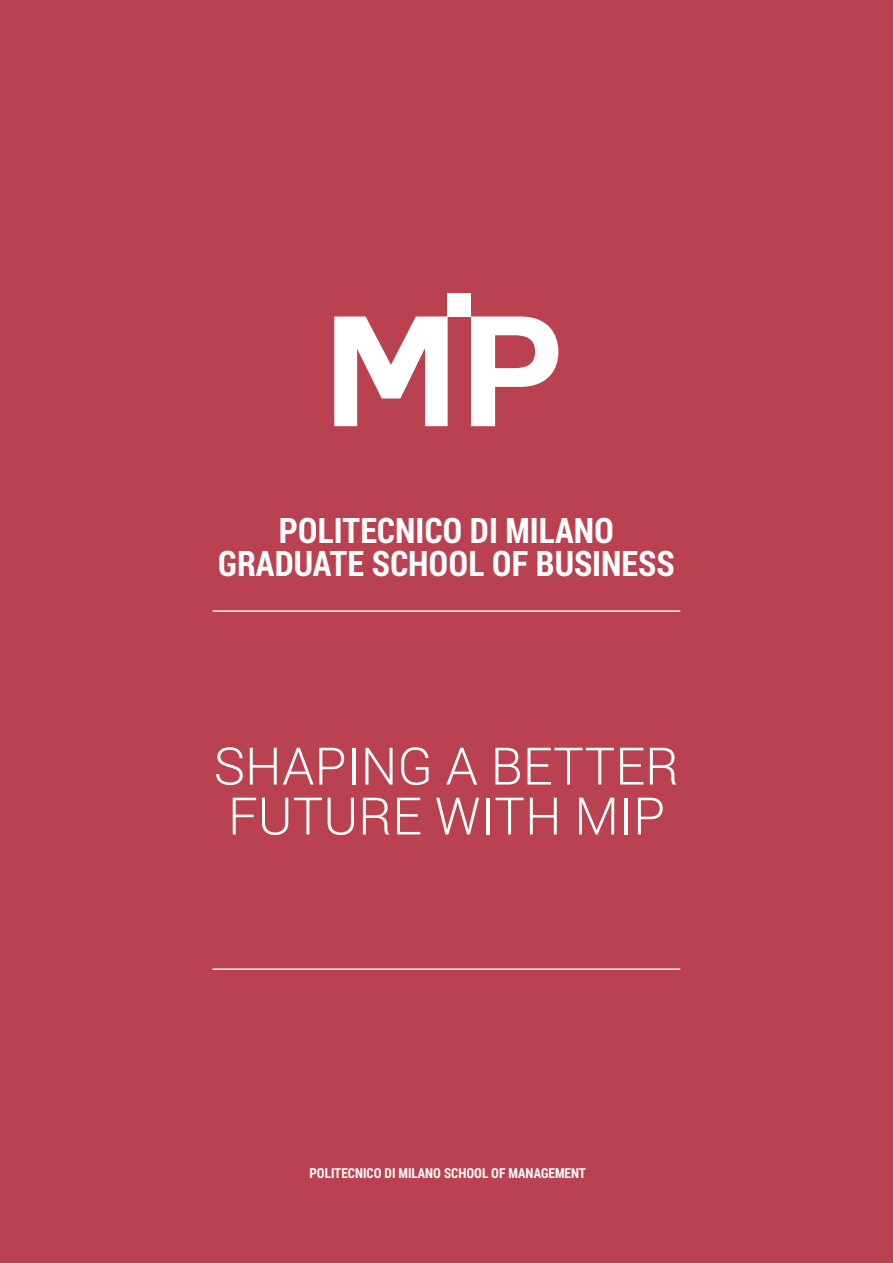
<style>
.page{position:relative;width:893px;height:1263px;background:#ba4150}
.page>*{position:absolute;margin:0;border:0;box-sizing:border-box;transform-origin:0 0}
.t1{font:300 51.75px/49.9px "Roboto";color:#fff}
.t2{font:700 35.1px "Roboto Condensed";color:#fff}
.t3{font:700 13.8px "Roboto Condensed";color:#fff}
</style>
<div class="page">
<hr style="left:213px;top:610px;width:467px;height:2px;background:#fff">
<hr style="left:213px;top:968px;width:467px;height:2px;background:#fff">
<svg style="left:334px;top:316px;width:114px;height:110px"></svg>
<svg style="left:471px;top:316px;width:87px;height:110px"></svg>
<div style="left:448px;top:293px;width:23px;height:23px;background:#fff"></div>
<p class="t2" style="left:279px;top:506px;width:337px">POLITECNICO DI MILANO</p>
<p class="t2" style="left:218px;top:539px;width:458px">GRADUATE SCHOOL OF BUSINESS</p>
<p class="t1" style="left:214px;top:739px;width:467px">SHAPING A BETTER<br>FUTURE WITH MIP</p>
<p class="t3" style="left:309px;top:1163px;width:278px">POLITECNICO DI MILANO SCHOOL OF MANAGEMENT</p>
</div>
